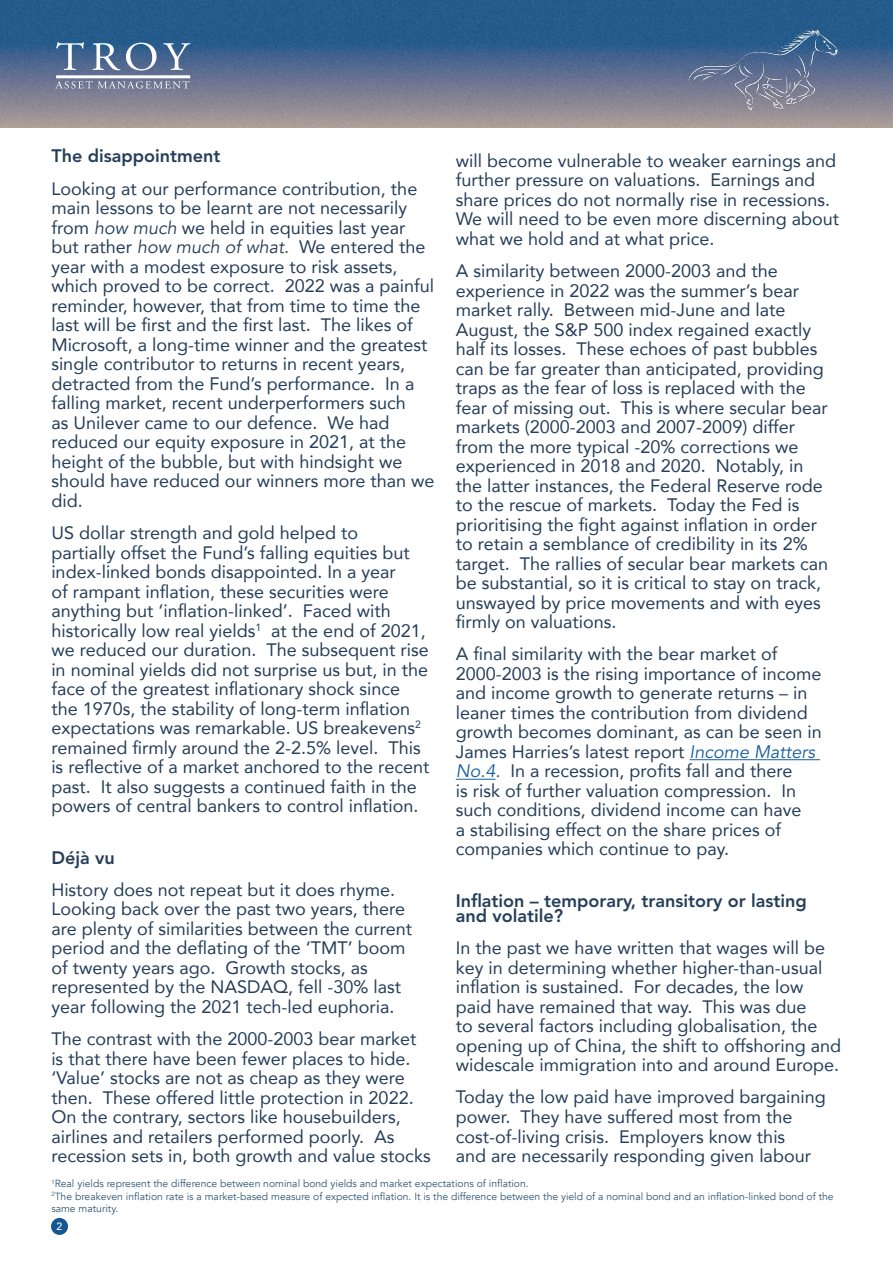
<style>
.page{position:relative;width:893px;height:1263px;background:#fff}
.page>*{position:absolute;margin:0;border:0;box-sizing:border-box;transform-origin:0 0}
.NL_copy{font:18px/19.5px "Avenir";color:#253e59}
.SubHeading_NL{font:800 18px/15px "Avenir LT Std";color:#253e59}
.t1{font:500 10.5px "Avenir";color:#fff}
.Source_copy{font:10.35px/12.5px "Avenir";color:#315675}
.s1{font-style:italic}
.s2{font-family:"Avenir LT Std";font-style:italic;color:#175d9e}
.s3{font-family:"Avenir LT Std";font-style:italic}
</style>
<div class="page">
<img style="left:0;top:0;width:893px;height:128px">
<img style="left:689px;top:30px;width:149px;height:80px">
<svg style="left:55px;top:42px;width:135px;height:47px;background:#7589a7"></svg>
<div style="left:51px;top:1218px;width:17px;height:17px;background:#145792;border-radius:50%"></div>
<hr style="left:690px;top:759px;width:130px;height:1px;background:#175d9e">
<hr style="left:456px;top:779px;width:39px;height:1px;background:#175d9e">
<p class="SubHeading_NL" style="left:51px;top:149px;width:171px">The disappointment</p>
<p class="NL_copy" style="left:51px;top:178px;width:385px">Looking at our performance contribution, the main lessons to be learnt are not necessarily from <span class="s1">how much</span> we held in equities last year but rather <span class="s1">how much of what.</span> We entered the year with a modest exposure to risk assets, which proved to be correct. 2022 was a painful reminder, however, that from time to time the last will be first and the first last. The likes of Microsoft, a long-time winner and the greatest single contributor to returns in recent years, detracted from the Fund’s performance. In a falling market, recent underperformers such<br>as Unilever came to our defence. We had reduced our equity exposure in 2021, at the height of the bubble, but with hindsight we should have reduced our winners more than we did.</p>
<p class="NL_copy" style="left:51px;top:522px;width:379px">US dollar strength and gold helped to<br>partially offset the Fund’s falling equities but index-linked bonds disappointed. In a year<br>of rampant inflation, these securities were anything but ‘inflation-linked’. Faced with historically low real yields<sup>1</sup> at the end of 2021, we reduced our duration. The subsequent rise in nominal yields did not surprise us but, in the face of the greatest inflationary shock since the 1970s, the stability of long-term inflation expectations was remarkable. US breakevens<sup>2 </sup>remained firmly around the 2-2.5% level. This is reflective of a market anchored to the recent past. It also suggests a continued faith in the powers of central bankers to control inflation.</p>
<p class="SubHeading_NL" style="left:51px;top:850px;width:65px">Déjà vu</p>
<p class="NL_copy" style="left:51px;top:879px;width:362px">History does not repeat but it does rhyme.<br>Looking back over the past two years, there are plenty of similarities between the current period and the deflating of the ‘TMT’ boom of twenty years ago. Growth stocks, as represented by the NASDAQ, fell -30% last year following the 2021 tech-led euphoria.</p>
<p class="NL_copy" style="left:51px;top:1028px;width:381px">The contrast with the 2000-2003 bear market is that there have been fewer places to hide. ‘Value’ stocks are not as cheap as they were then. These offered little protection in 2022.<br>On the contrary, sectors like housebuilders, airlines and retailers performed poorly. As recession sets in, both growth and value stocks</p>
<p class="Source_copy" style="left:51px;top:1177px;width:479px"><sup>1</sup>Real yields represent the difference between nominal bond yields and market expectations of inflation.</p>
<p class="Source_copy" style="left:51px;top:1190px;width:784px"><sup>2</sup>The breakeven inflation rate is a market-based measure of expected inflation. It is the difference between the yield of a nominal bond and an inflation-linked bond of the same maturity.</p>
<p class="NL_copy" style="left:456px;top:150px;width:385px">will become vulnerable to weaker earnings and further pressure on valuations. Earnings and share prices do not normally rise in recessions.<br>We will need to be even more discerning about what we hold and at what price.</p>
<p class="NL_copy" style="left:456px;top:261px;width:374px">A similarity between 2000-2003 and the experience in 2022 was the summer’s bear market rally. Between mid-June and late August, the S&amp;P 500 index regained exactly half its losses. These echoes of past bubbles can be far greater than anticipated, providing traps as the fear of loss is replaced with the fear of missing out. This is where secular bear markets (2000-2003 and 2007-2009) differ from the more typical -20% corrections we experienced in 2018 and 2020. Notably, in the latter instances, the Federal Reserve rode to the rescue of markets. Today the Fed is prioritising the fight against inflation in order to retain a semblance of credibility in its 2% target. The rallies of secular bear markets can be substantial, so it is critical to stay on track, unswayed by price movements and with eyes firmly on valuations.</p>
<p class="NL_copy" style="left:456px;top:644px;width:367px">A final similarity with the bear market of 2000-2003 is the rising importance of income and income growth to generate returns – in leaner times the contribution from dividend growth becomes dominant, as can be seen in James Harries’s latest report <span class="s2">Income Matters No.4</span><span class="s3">.</span> In a recession, profits fall and there<br>is risk of further valuation compression. In such conditions, dividend income can have<br>a stabilising effect on the share prices of companies which continue to pay.</p>
<p class="SubHeading_NL" style="left:456px;top:893px;width:352px">Inflation – temporary, transitory or lasting and volatile?</p>
<p class="NL_copy" style="left:456px;top:938px;width:387px">In the past we have written that wages will be key in determining whether higher-than-usual inflation is sustained. For decades, the low paid have remained that way. This was due<br>to several factors including globalisation, the opening up of China, the shift to offshoring and widescale immigration into and around Europe.</p>
<p class="NL_copy" style="left:456px;top:1087px;width:371px">Today the low paid have improved bargaining power. They have suffered most from the cost-of-living crisis. Employers know this<br>and are necessarily responding given labour</p>
<p class="t1" style="left:57px;top:1217px;width:7px">2</p>
</div>
